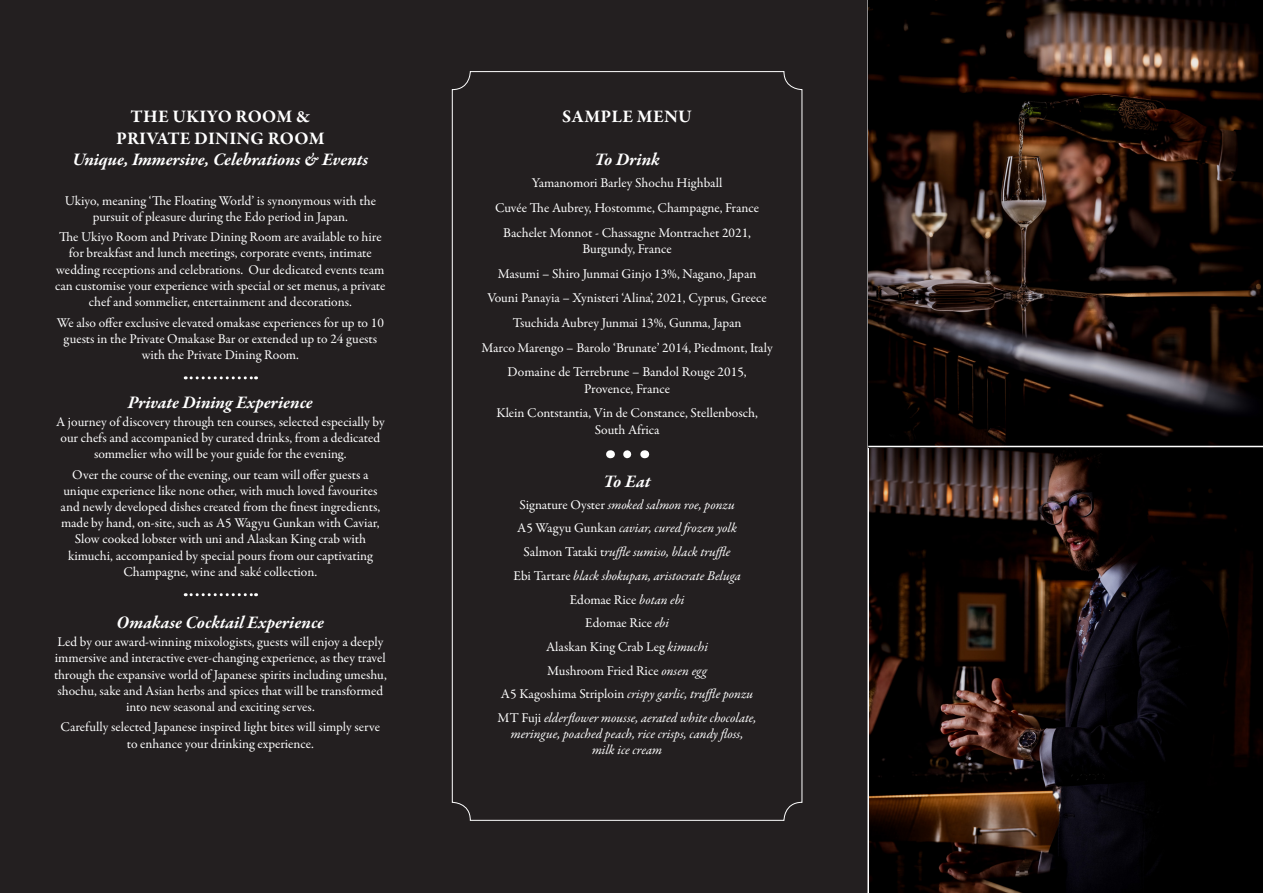
<style>
.page{position:relative;width:1263px;height:893px;background:#fff}
.page>*{position:absolute;margin:0;border:0;box-sizing:border-box;transform-origin:0 0}
.t1{font:italic 700 18px/21.6px "Garamond Premr Pro";letter-spacing:-.005em;color:#fff;text-align:center}
.t2{font:700 18px "Garamond Premr Pro";letter-spacing:.015em;color:#fff}
.t3{font:13.5px/16.2px "Garamond Premr Pro";color:#fff;text-align:center}
.t4{font:italic 13.5px/16.2px "Garamond Premr Pro";color:#fff;text-align:center}
.s1{font-style:normal}
.s2{font-style:italic}
</style>
<div class="page">
<div style="left:0;top:0;width:889px;height:893px;background:#231f20"></div>
<img style="left:869px;top:0;width:394px;height:893px">
<svg style="left:185px;top:376px;width:72px;height:3px"></svg>
<svg style="left:185px;top:593px;width:72px;height:3px"></svg>
<hr style="left:867px;top:0;width:2px;height:893px;background:#fff">
<svg style="left:627px;top:450px;width:5px;height:8px"></svg>
<hr style="left:868px;top:446px;width:395px;height:1px;background:#fff">
<p class="t1" style="left:72px;top:107px;width:297px"><span class="s1">THE UKIYO ROOM &amp;<br>PRIVATE DINING ROOM<br></span>Unique, Immersive, Celebrations &amp; Events</p>
<p class="t3" style="left:65px;top:193px;width:313px">Ukiyo, meaning ‘The Floating World’ is synonymous with the pursuit of pleasure during the Edo period in Japan.</p>
<p class="t3" style="left:55px;top:229px;width:332px">The Ukiyo Room and Private Dining Room are available to hire for breakfast and lunch meetings, corporate events, intimate wedding receptions and celebrations. Our dedicated events team can customise your experience with special or set menus, a private chef and sommelier, entertainment and decorations.</p>
<p class="t3" style="left:57px;top:314px;width:329px">We also offer exclusive elevated omakase experiences for up to 10 guests in the Private Omakase Bar or extended up to 24 guests with the Private Dining Room.</p>
<p class="t1" style="left:128px;top:393px;width:187px">Private Dining Experience</p>
<p class="t3" style="left:56px;top:414px;width:330px">A journey of discovery through ten courses, selected especially by our chefs and accompanied by curated drinks, from a dedicated sommelier who will be your guide for the evening.</p>
<p class="t3" style="left:61px;top:466px;width:321px">Over the course of the evening, our team will offer guests a unique experience like none other, with much loved favourites and newly developed dishes created from the finest ingredients, made by hand, on-site, such as A5 Wagyu Gunkan with Caviar, Slow cooked lobster with uni and Alaskan King crab with kimuchi, accompanied by special pours from our captivating Champagne, wine and saké collection.</p>
<p class="t1" style="left:116px;top:613px;width:209px">Omakase Cocktail Experience</p>
<p class="t3" style="left:54px;top:634px;width:334px">Led by our award-winning mixologists, guests will enjoy a deeply immersive and interactive ever-changing experience, as they travel through the expansive world of Japanese spirits including umeshu, shochu, sake and Asian herbs and spices that will be transformed into new seasonal and exciting serves.</p>
<p class="t3" style="left:61px;top:719px;width:321px">Carefully selected Japanese inspired light bites will simply serve to enhance your drinking experience.</p>
<p class="t2" style="left:562px;top:105px;width:131px">SAMPLE MENU</p>
<p class="t1" style="left:595px;top:150px;width:66px">To Drink</p>
<p class="t3" style="left:532px;top:175px;width:192px">Yamanomori Barley Shochu Highball</p>
<p class="t3" style="left:495px;top:200px;width:266px">Cuvée The Aubrey, Hostomme, Champagne, France</p>
<p class="t3" style="left:503px;top:225px;width:249px">Bachelet Monnot - Chassagne Montrachet 2021,<br>Burgundy, France</p>
<p class="t3" style="left:498px;top:266px;width:260px">Masumi – Shiro Junmai Ginjo 13%, Nagano, Japan</p>
<p class="t3" style="left:487px;top:290px;width:281px">Vouni Panayia – Xynisteri ‘Alina’, 2021, Cyprus, Greece</p>
<p class="t3" style="left:513px;top:315px;width:230px">Tsuchida Aubrey Junmai 13%, Gunma, Japan</p>
<p class="t3" style="left:481px;top:340px;width:293px">Marco Marengo – Barolo ‘Brunate’ 2014, Piedmont, Italy</p>
<p class="t3" style="left:508px;top:364px;width:241px">Domaine de Terrebrune – Bandol Rouge 2015,<br>Provence, France</p>
<p class="t3" style="left:496px;top:405px;width:263px">Klein Contstantia, Vin de Constance, Stellenbosch,<br>South Africa</p>
<p class="t1" style="left:604px;top:471px;width:48px">To Eat</p>
<p class="t4" style="left:519px;top:497px;width:217px"><span class="s1">Signature Oyster</span> smoked salmon roe, ponzu</p>
<p class="t4" style="left:517px;top:521px;width:221px"><span class="s1">A5 Wagyu Gunkan</span> caviar, cured frozen yolk</p>
<p class="t4" style="left:524px;top:544px;width:208px"><span class="s1">Salmon Tataki t</span>ruffle sumiso, black truffle</p>
<p class="t4" style="left:513px;top:568px;width:229px"><span class="s1">Ebi Tartare</span> black shokupan, aristocrate Beluga</p>
<p class="t3" style="left:570px;top:591px;width:116px">Edomae Rice <span class="s2">botan ebi</span></p>
<p class="t3" style="left:585px;top:615px;width:85px">Edomae Rice <span class="s2">ebi</span></p>
<p class="t3" style="left:546px;top:639px;width:163px">Alaskan King Crab Leg <span class="s2">kimuchi</span></p>
<p class="t3" style="left:547px;top:663px;width:161px">Mushroom Fried Rice <span class="s2">onsen egg</span></p>
<p class="t4" style="left:501px;top:687px;width:254px"><span class="s1">A5 Kagoshima Striploin</span> crispy garlic, truffle ponzu</p>
<p class="t4" style="left:498px;top:710px;width:260px"><span class="s1">MT Fuji</span> elderflower mousse, aerated white chocolate, meringue, poached peach, rice crisps, candy floss,<br>milk ice cream</p>
</div>
